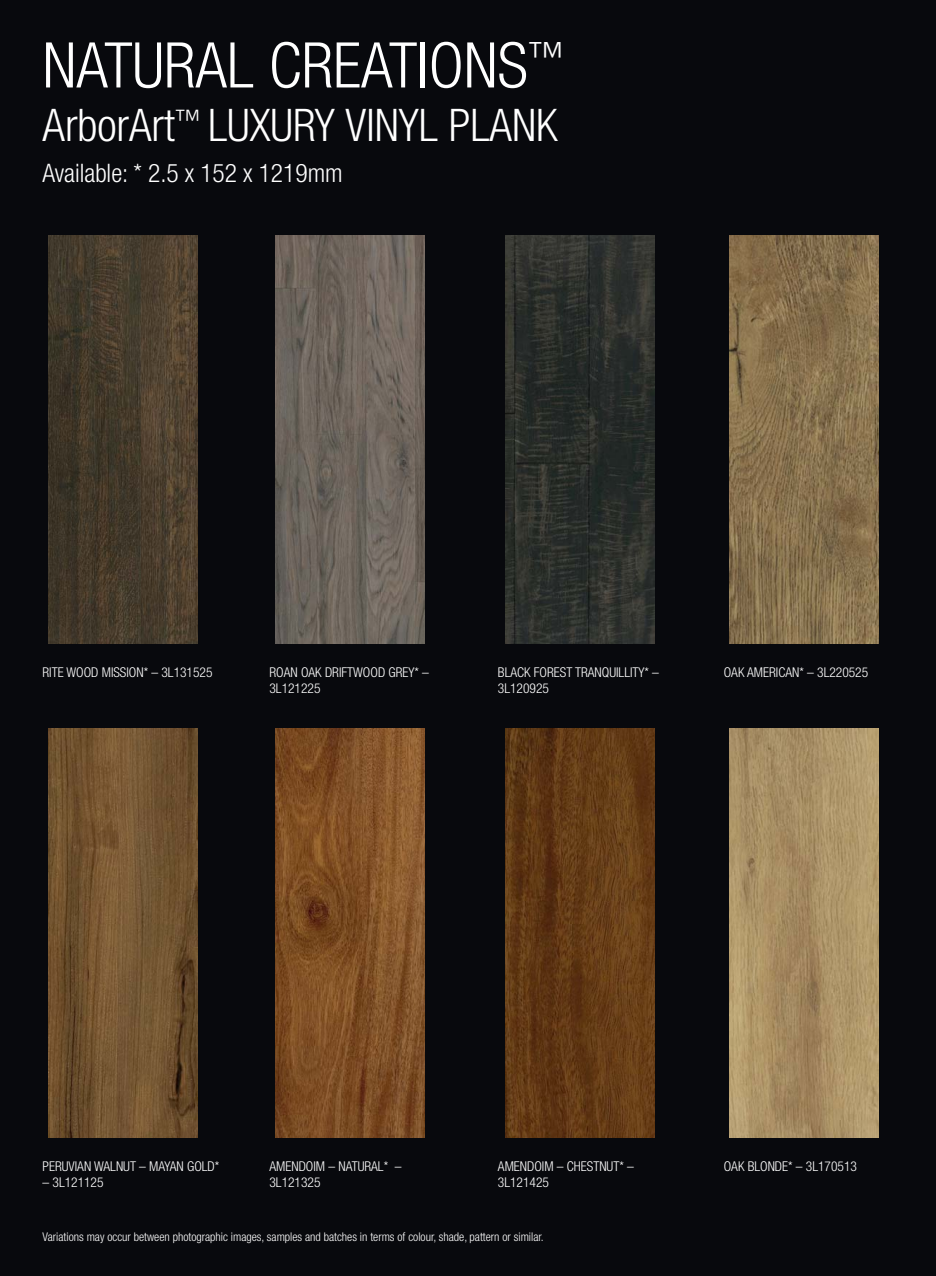
<style>
.page{position:relative;width:936px;height:1276px;background:#fff}
.page>*{position:absolute;margin:0;border:0;box-sizing:border-box;transform-origin:0 0}
.t1{font:300 condensed 63px "Helvetica Neue";color:#fff}
.t2{font:300 condensed 45px "Helvetica Neue";color:#fff}
.t3{font:300 condensed 25.5px "Helvetica Neue";color:#fff}
.t4{font:300 condensed 13.5px/16.5px "Helvetica Neue";color:#fff}
.t5{font:300 condensed 12px "Helvetica Neue";color:#fff}
</style>
<div class="page">
<div style="left:0;top:0;width:935px;height:1276px;background:#08090d"></div>
<img style="left:49px;top:235px;width:148px;height:408px">
<img style="left:275px;top:235px;width:149px;height:408px">
<img style="left:505px;top:235px;width:149px;height:408px">
<img style="left:729px;top:235px;width:149px;height:408px">
<img style="left:49px;top:729px;width:148px;height:408px">
<img style="left:275px;top:729px;width:149px;height:408px">
<img style="left:505px;top:729px;width:149px;height:408px">
<img style="left:729px;top:729px;width:149px;height:408px">
<h1 class="t1" style="left:43px;top:42px;width:524px">NATURAL CREATIONS<sup>™</sup></h1>
<h2 class="t2" style="left:43px;top:109px;width:517px">ArborArt<sup>™</sup> LUXURY VINYL PLANK</h2>
<h3 class="t3" style="left:43px;top:164px;width:301px">Available: * 2.5 x 152 x 1219mm</h3>
<p class="t4" style="left:43px;top:664px;width:171px">RITE WOOD MISSION* – 3L131525</p>
<p class="t4" style="left:269px;top:664px;width:161px">ROAN OAK DRIFTWOOD GREY* –<br>3L121225</p>
<p class="t4" style="left:498px;top:664px;width:163px">BLACK FOREST TRANQUILLITY* –<br>3L120925</p>
<p class="t4" style="left:723px;top:664px;width:146px">OAK AMERICAN* – 3L220525</p>
<p class="t4" style="left:43px;top:1158px;width:178px">PERUVIAN WALNUT – MAYAN GOLD*</p>
<p class="t4" style="left:43px;top:1175px;width:63px">– 3L121125</p>
<p class="t4" style="left:269px;top:1158px;width:133px">AMENDOIM – NATURAL* –<br>3L121325</p>
<p class="t4" style="left:498px;top:1158px;width:137px">AMENDOIM – CHESTNUT* –<br>3L121425</p>
<p class="t4" style="left:723px;top:1158px;width:135px">OAK BLONDE* – 3L170513</p>
<p class="t5" style="left:43px;top:1232px;width:502px">Variations may occur between photographic images, samples and batches in terms of colour, shade, pattern or similar.</p>
</div>
